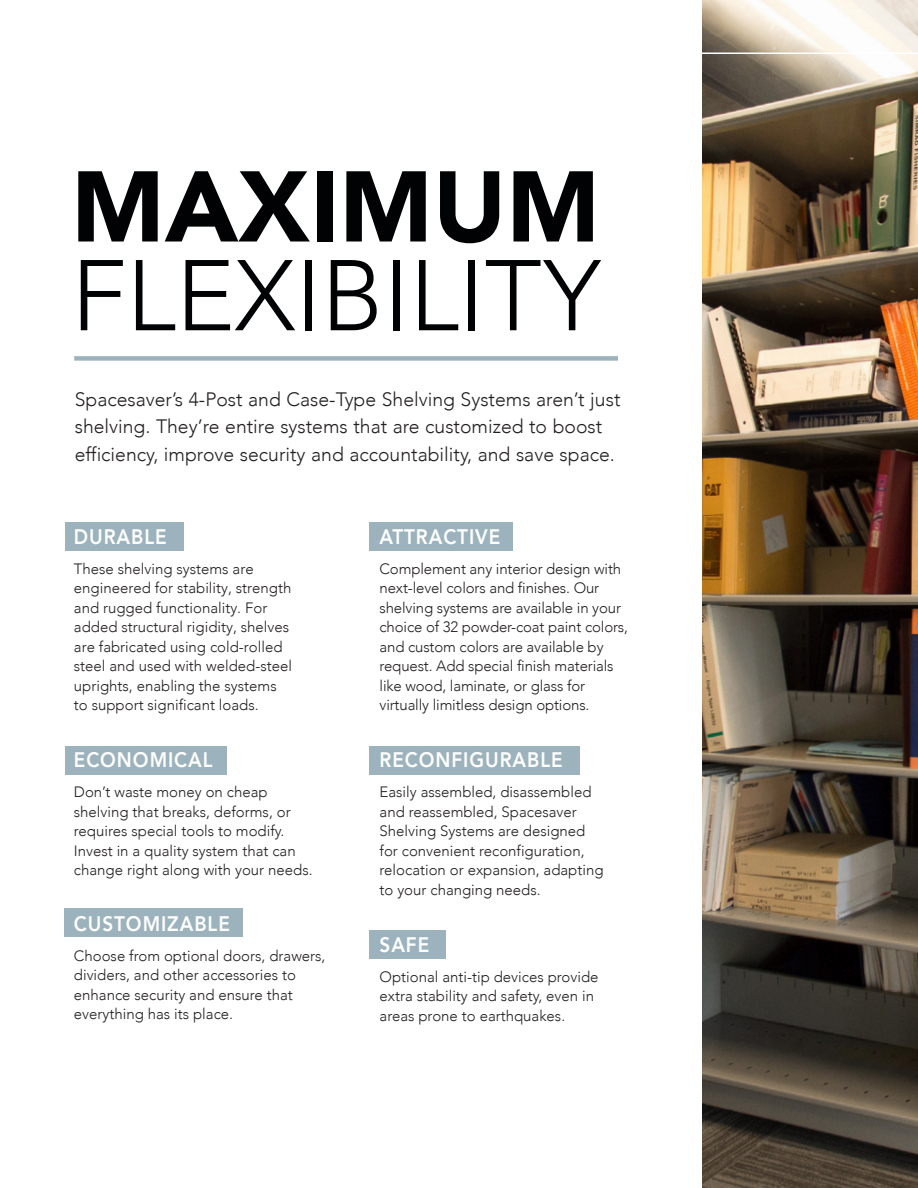
<style>
.page{position:relative;width:918px;height:1188px;background:#fff}
.page>*{position:absolute;margin:0;border:0;box-sizing:border-box;transform-origin:0 0}
.t1{font:300 99.15px "Avenir";color:#010203}
.t2{font:900 99.15px "Avenir";color:#010203}
.t3{font:800 21px "Avenir";letter-spacing:.05em;color:#fff;scale:.9 1}
.t4{font:300 19.35px/27.5px "Avenir";color:#231f20}
.t5{font:300 15px/19.5px "Avenir";color:#231f20}
</style>
<div class="page">
<div style="left:369px;top:523px;width:144px;height:28px;background:#9cb3bd"></div>
<div style="left:369px;top:930px;width:77px;height:28px;background:#9cb3bd"></div>
<div style="left:369px;top:746px;width:211px;height:29px;background:#9cb3bd"></div>
<div style="left:65px;top:523px;width:119px;height:28px;background:#9cb3bd"></div>
<div style="left:65px;top:746px;width:162px;height:29px;background:#9cb3bd"></div>
<div style="left:65px;top:908px;width:178px;height:29px;background:#9cb3bd"></div>
<img style="left:702px;top:0;width:216px;height:1188px">
<div style="left:74px;top:356px;width:544px;height:5px;background:#9cb3bd"></div>
<hr style="left:685px;top:52px;width:233px;height:2px;background:#fff">
<h1 class="t2" style="left:71px;top:122px;width:530px">MAXIMUM</h1>
<h1 class="t1" style="left:71px;top:237px;width:531px">FLEXIBILITY</h1>
<p class="t4" style="left:75px;top:385px;width:547px">Spacesaver’s 4-Post and Case-Type Shelving Systems aren’t just shelving. They’re entire systems that are customized to boost efficiency, improve security and accountability, and save space.</p>
<h2 class="t3" style="left:74px;top:520px;width:105px">DURABLE</h2>
<p class="t5" style="left:74px;top:559px;width:220px">These shelving systems are engineered for stability, strength and rugged functionality. For added structural rigidity, shelves are fabricated using cold-rolled steel and used with welded-steel uprights, enabling the systems to support significant loads.</p>
<h2 class="t3" style="left:74px;top:744px;width:156px">ECONOMICAL</h2>
<p class="t5" style="left:74px;top:782px;width:240px">Don’t waste money on cheap shelving that breaks, deforms, or requires special tools to modify.<br>Invest in a quality system that can change right along with your needs.</p>
<h2 class="t3" style="left:74px;top:907px;width:175px">CUSTOMIZABLE</h2>
<p class="t5" style="left:74px;top:946px;width:253px">Choose from optional doors, drawers, dividers, and other accessories to enhance security and ensure that everything has its place.</p>
<h2 class="t3" style="left:380px;top:520px;width:136px">ATTRACTIVE</h2>
<p class="t5" style="left:380px;top:559px;width:250px">Complement any interior design with next-level colors and finishes. Our shelving systems are available in your choice of 32 powder-coat paint colors, and custom colors are available by request. Add special finish materials like wood, laminate, or glass for virtually limitless design options.</p>
<h2 class="t3" style="left:380px;top:744px;width:205px">RECONFIGURABLE</h2>
<p class="t5" style="left:380px;top:782px;width:226px">Easily assembled, disassembled and reassembled, Spacesaver<br>Shelving Systems are designed for convenient reconfiguration, relocation or expansion, adapting to your changing needs.</p>
<h2 class="t3" style="left:380px;top:928px;width:57px">SAFE</h2>
<p class="t5" style="left:380px;top:967px;width:220px">Optional anti-tip devices provide extra stability and safety, even in areas prone to earthquakes.</p>
</div>
